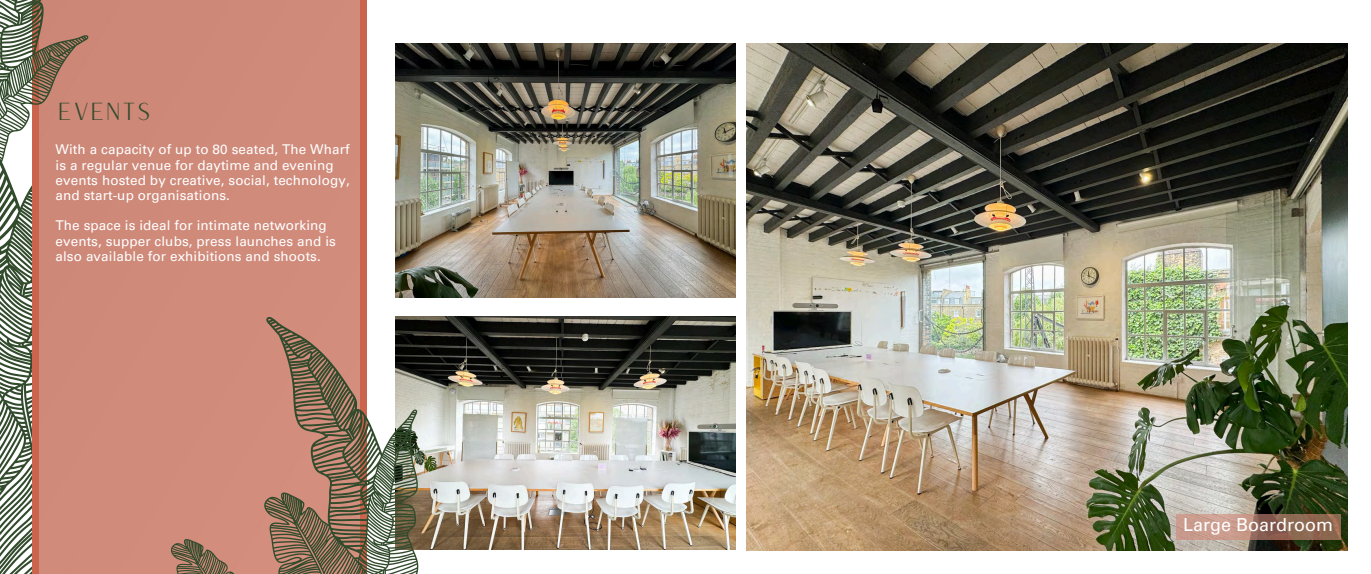
<style>
.page{position:relative;width:1371px;height:574px;background:#fff}
.page>*{position:absolute;margin:0;border:0;box-sizing:border-box;transform-origin:0 0}
.t1{font:24px "Versailles";letter-spacing:.01em;color:#324b2c}
.t2{font:18px "Univers LT Pro 55 Roman";color:#fff}
.t3{font:13.5px/15.1px "Univers LT Pro 55 Roman";letter-spacing:.01em;color:#fff}
</style>
<div class="page">
<img style="left:746px;top:43px;width:602px;height:507px">
<svg style="left:0;top:303px;width:33px;height:271px"></svg>
<svg style="left:33px;top:0;width:334px;height:574px;background:#cb6952"></svg>
<div style="left:40px;top:0;width:319px;height:574px;background:#d08b7b"></div>
<img style="left:441px;top:317px;width:295px;height:233px">
<img style="left:396px;top:43px;width:340px;height:255px">
<svg style="left:171px;top:317px;width:270px;height:257px;background:#ab8674"></svg>
<svg style="left:192px;top:546px;width:11px;height:8px"></svg>
<svg style="left:382px;top:542px;width:13px;height:8px"></svg>
<svg style="left:368px;top:480px;width:5px;height:6px"></svg>
<svg style="left:0;top:0;width:162px;height:303px;background:#be8c7c"></svg>
<div style="left:1176px;top:514px;width:164px;height:26px;background:#d08a7a;opacity:.62"></div>
<p class="t1" style="left:57px;top:96px;width:95px">EVENTS</p>
<p class="t3" style="left:56px;top:144px;width:296px">With a capacity of up to 80 seated, The Wharf is a regular venue for daytime and evening events hosted by creative, social, technology, and start-up organisations.</p>
<p class="t3" style="left:56px;top:220px;width:282px">The space is ideal for intimate networking events, supper clubs, press launches and is also available for exhibitions and shoots.</p>
<p class="t2" style="left:1183px;top:518px;width:152px">Large Boardroom</p>
</div>
